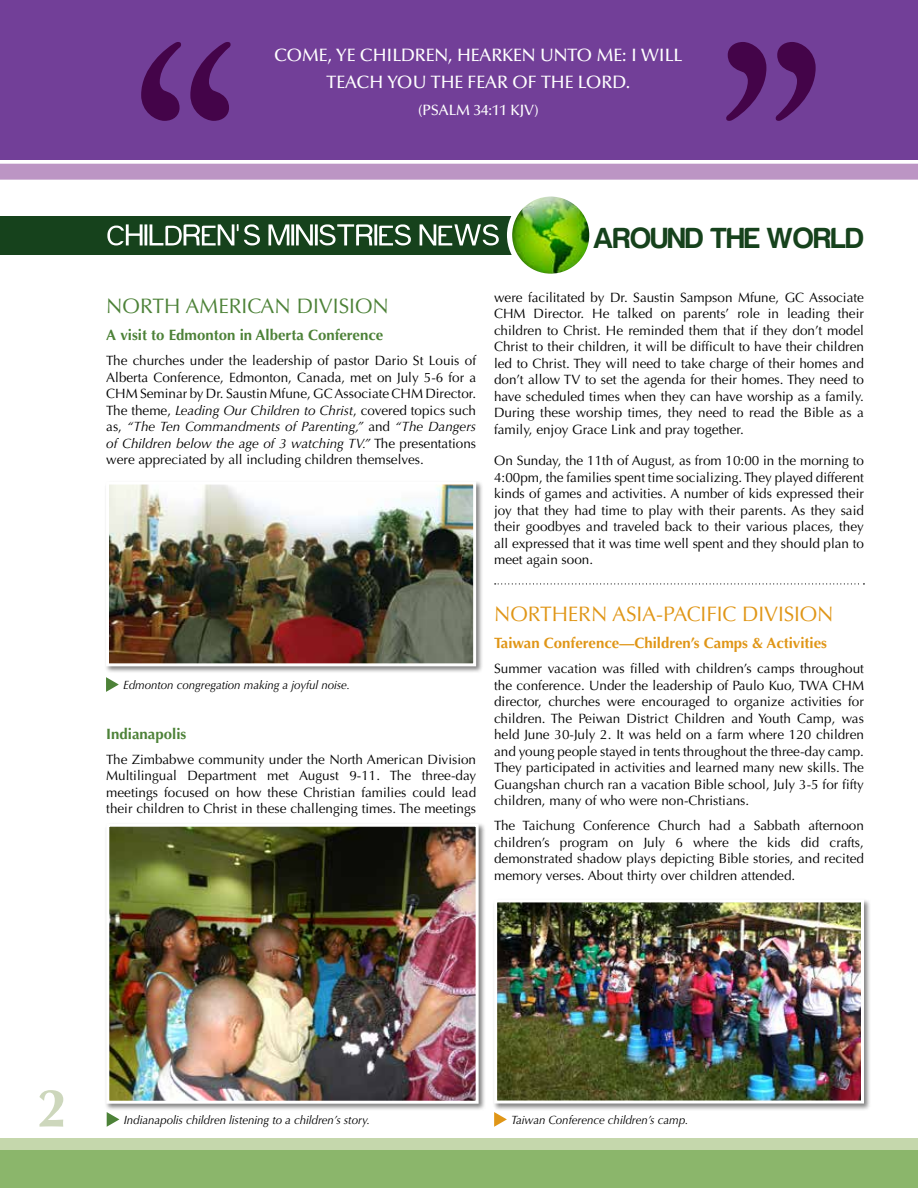
<style>
.page{position:relative;width:918px;height:1188px;background:#fff}
.page>*{position:absolute;margin:0;border:0;box-sizing:border-box;transform-origin:0 0}
.t1{font:700 54px "Optima LT Std";color:#cdd7bc}
.t2{font:700 30px "Harabara";color:#16421c}
.t3{font:21px "Optima LT";letter-spacing:-.005em;color:#e09617}
.t4{font:21px "Optima LT";color:#4d8238}
.t5{font:500 18px/27px "Optima LT Std";letter-spacing:-.005em;color:#fff}
.t6{font:700 15px "Optima LT Std";color:#4d8238}
.t7{font:700 15px "Optima LT Std";color:#e09617}
.t8{font:500 15px "Optima LT Std";letter-spacing:-.005em;color:#fff}
.t9{font:13.5px/16.5px "Optima LT";color:#000;text-align:justify}
.t10{font:italic 13.5px/16.5px "Optima LT Std";color:#000}
.t11{font:italic 12px "Optima LT Std";letter-spacing:-.005em;color:#000;scale:.96 1}
.s1{font-family:"Optima LT Std";font-style:italic}
.s2{font-family:"Optima LT";font-style:normal}
</style>
<div class="page">
<div style="left:0;top:0;width:918px;height:159px;background:#723f98"></div>
<div style="left:0;top:164px;width:918px;height:16px;background:#bc95c4"></div>
<div style="left:0;top:1145px;width:918px;height:43px;background:#8bb66b"></div>
<div style="left:0;top:1139px;width:918px;height:11px;background:#c5d7ac"></div>
<svg style="left:141px;top:42px;width:90px;height:79px"></svg>
<svg style="left:726px;top:42px;width:90px;height:79px"></svg>
<svg style="left:106px;top:677px;width:13px;height:15px"></svg>
<svg style="left:107px;top:1112px;width:12px;height:15px"></svg>
<svg style="left:494px;top:1112px;width:13px;height:15px"></svg>
<div style="left:104px;top:480px;width:379px;height:194px;background:#000;opacity:.5"></div>
<img style="left:110px;top:486px;width:362px;height:176px">
<div style="left:106px;top:482px;width:370px;height:184px;border:3px solid #fff"></div>
<div style="left:0;top:216px;width:529px;height:38px;background:#16421c"></div>
<img style="left:510px;top:194px;width:82px;height:82px;border-radius:41px">
<div style="left:507px;top:191px;width:87px;height:88px;border:5px solid #fff;border-radius:50%"></div>
<svg style="left:107px;top:224px;width:392px;height:21px"></svg>
<div style="left:492px;top:898px;width:380px;height:213px;background:#000;opacity:.5"></div>
<img style="left:498px;top:903px;width:362px;height:197px">
<div style="left:494px;top:899px;width:370px;height:205px;border:3px solid #fff"></div>
<svg style="left:495px;top:583px;width:369px;height:1px"></svg>
<div style="left:105px;top:822px;width:381px;height:289px;background:#000;opacity:.5"></div>
<img style="left:110px;top:828px;width:365px;height:272px">
<div style="left:106px;top:824px;width:373px;height:280px;border:3px solid #fff"></div>
<h3 class="t5" style="left:327px;top:42px;width:357px;text-indent:-52px">COME, YE CHILDREN, HEARKEN UNTO ME: I WILL<br>TEACH YOU THE FEAR OF THE LORD</h3>
<h3 class="t5" style="left:626px;top:69px;width:6px">.</h3>
<p class="t8" style="left:418px;top:102px;width:123px">(PSALM 34:11 KJV)</p>
<h3 class="t4" style="left:106px;top:294px;width:239px">North AmericaN Division</h3>
<p class="t6" style="left:106px;top:326px;width:279px">A visit to Edmonton in Alberta Conference</p>
<p class="t9" style="left:106px;top:353px;width:371px">The churches under the leadership of pastor Dario St Louis of Alberta Conference, Edmonton, Canada, met on July 5-6 for a CH M Seminar by Dr. Saustin Mfune, GC Associate CH M Director.<br>The theme, <span class="s1">Leading Our Children to Christ</span>, covered topics such</p>
<p class="t10" style="left:106px;top:419px;width:371px"><span class="s2">as,</span> “The Ten Commandments of Parenting,” <span class="s2">and</span> “The Dangers of Children below the age of 3 watching TV.” <span class="s2">The presentations</span></p>
<p class="t9" style="left:106px;top:452px;width:319px">were appreciated by all including children themselves.</p>
<p class="t11" style="left:123px;top:678px;width:238px">Edmonton congregation making a joyful noise.</p>
<p class="t6" style="left:106px;top:725px;width:82px">I ndianapolis</p>
<p class="t9" style="left:106px;top:751px;width:371px">The Zimbabwe community under the North American Division Multilingual Department met August 9-11. The three-day meetings focused on how these Christian families could lead their children to Christ in these challenging times. The meetings</p>
<h2 class="t2" style="left:593px;top:222px;width:272px">AROUND THE WORLD</h2>
<p class="t9" style="left:494px;top:289px;width:371px">were facilitated by Dr. Saustin Sampson Mfune, GC Associate CHM Director. He talked on parents’ role in leading their children to Christ. He reminded them that if they don’t model Christ to their children, it will be difficult to have their children led to Christ. They will need to take charge of their homes and don’t allow TV to set the agenda for their homes. They need to have scheduled times when they can have worship as a family.<br>During these worship times, they need to read the Bible as a family, enjoy Grace Link and pray together.</p>
<p class="t9" style="left:494px;top:453px;width:371px">On Sunday, the 11th of August, as from 10:00 in the morning to 4:00pm, the families spent time socializing. They played different kinds of games and activities. A number of kids expressed their joy that they had time to play with their parents. As they said their goodbyes and traveled back to their various places, they all expressed that it was time well spent and they should plan to meet again soon.</p>
<h3 class="t3" style="left:494px;top:601px;width:296px">Northern Asia-Pacific Division</h3>
<p class="t7" style="left:494px;top:634px;width:334px">Taiwan Conference—Children’s Camps &amp; Activities</p>
<p class="t9" style="left:494px;top:660px;width:371px">Summer vacation was filled with children’s camps throughout the conference. U nder the leadership of Paulo Kuo, TWA CH M director, churches were encouraged to organize activities for children. The Peiwan District Children and Youth Camp, was held June 30-July 2. It was held on a farm where 120 children and young people stayed in tents throughout the three-day camp.<br>They participated in activities and learned many new skills. The Guangshan church ran a vacation Bible school, July 3-5 for fifty children, many of who were non-Christians.</p>
<p class="t9" style="left:494px;top:817px;width:371px">The Taichung Conference Church had a Sabbath afternoon children’s program on July 6 where the kids did crafts, demonstrated shadow plays depicting Bible stories, and recited memory verses. About thirty over children attended.</p>
<h1 class="t1" style="left:37px;top:1077px;width:32px">2</h1>
<p class="t11" style="left:124px;top:1113px;width:258px">Indianapolis children listening to a children’s story.</p>
<p class="t11" style="left:511px;top:1113px;width:186px">Taiwan Conference children’s camp.</p>
</div>
